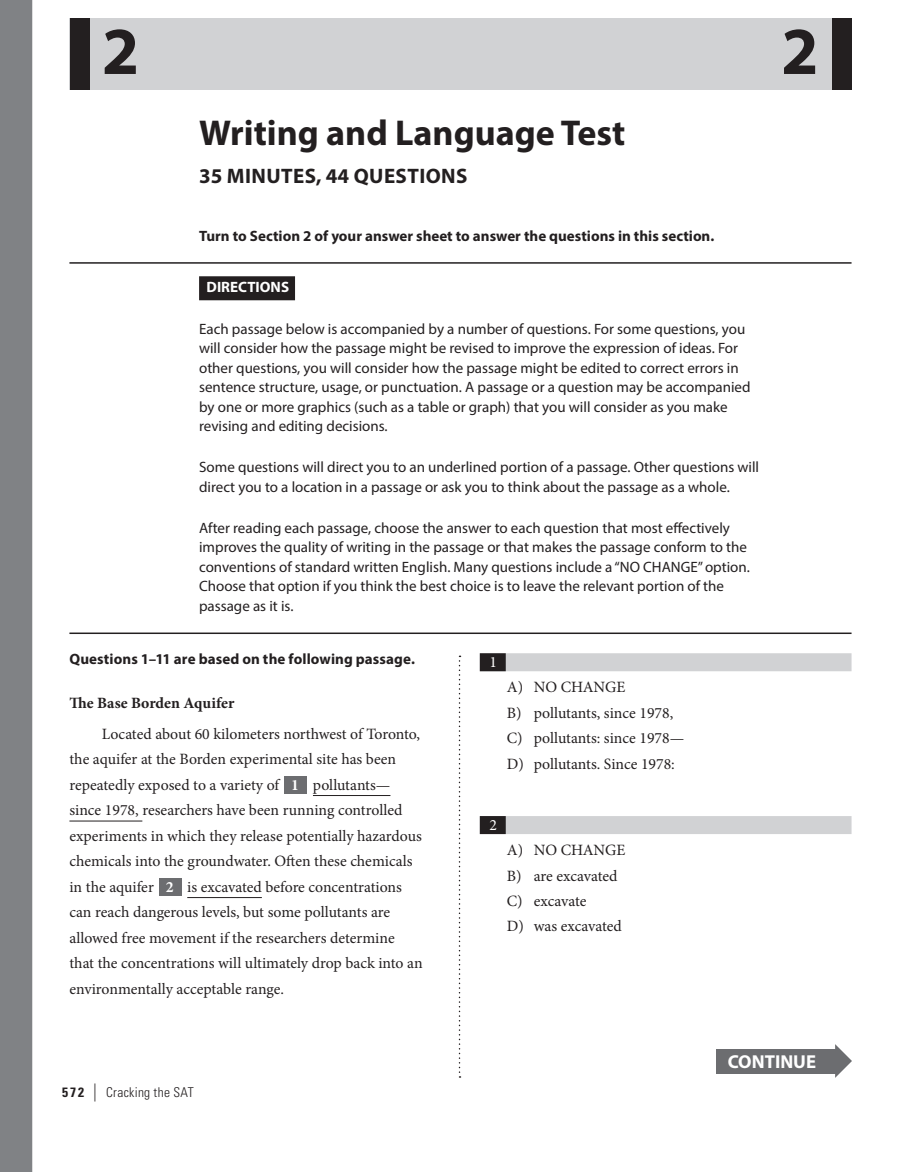
<style>
.page{position:relative;width:902px;height:1172px;background:#fff}
.page>*{position:absolute;margin:0;border:0;box-sizing:border-box;transform-origin:0 0}
.t1{font:700 67.5px "Myriad Pro";color:#231f20}
.reading_test{font:700 36px "Myriad Pro";color:#231f20}
.time{font:700 21px "Myriad Pro";letter-spacing:.02em;color:#231f20}
.t2{font:700 18.75px "Myriad";color:#fff}
.RSAT_2_Col_-_Eng_Pas{font:15.75px/25.5px "Minion Pro";color:#231f20}
.new_RSAT_answer{font:15.75px "Minion Pro";color:#231f20}
._2_col_eng_passage_h{font:700 15.75px "Minion Pro";color:#231f20}
.new_RSAT{font:15.75px "Minion Pro";color:#fff}
.t3{font:700 15.75px "Minion Pro";color:#fff}
._2_col_reading_passa{font:15px/19.5px "Myriad Pro";color:#231f20}
._2_col_reading_passa-2{font:700 15px "Myriad Pro";color:#231f20}
._2_col_eng_passage_q{font:700 15px "Myriad Pro";letter-spacing:.005em;color:#231f20}
.directions_box{font:700 15px "Myriad Pro";color:#fff}
.t4{font:300 condensed 13.5px "Univers LT Std";letter-spacing:.025em;color:#231f20}
.s1{font-weight:700}
.s2{font-weight:400;font-size:18px}
</style>
<div class="page">
<div style="left:69px;top:18px;width:782px;height:72px;background:#d1d2d4"></div>
<div style="left:70px;top:18px;width:19px;height:72px;background:#231f20"></div>
<div style="left:832px;top:18px;width:19px;height:72px;background:#231f20"></div>
<div style="left:716px;top:1049px;width:122px;height:24px;background:#6c6d70"></div>
<svg style="left:835px;top:1044px;width:17px;height:33px"></svg>
<svg style="left:459px;top:655px;width:1px;height:422px"></svg>
<div style="left:480px;top:653px;width:371px;height:18px;background:#d1d2d4"></div>
<div style="left:480px;top:653px;width:25px;height:18px;background:#231f20"></div>
<div style="left:480px;top:816px;width:371px;height:18px;background:#d1d2d4"></div>
<div style="left:480px;top:816px;width:25px;height:18px;background:#231f20"></div>
<hr style="left:313px;top:795px;width:77px;height:1px;background:#231f20">
<hr style="left:69px;top:820px;width:73px;height:1px;background:#231f20">
<hr style="left:187px;top:897px;width:75px;height:1px;background:#231f20">
<div style="left:284px;top:776px;width:23px;height:17px;background:#6c6d70"></div>
<div style="left:159px;top:878px;width:22px;height:17px;background:#6c6d70"></div>
<hr style="left:69px;top:262px;width:782px;height:2px;background:#231f20">
<div style="left:199px;top:276px;width:96px;height:24px;background:#231f20"></div>
<hr style="left:69px;top:632px;width:782px;height:2px;background:#231f20">
<div style="left:0;top:0;width:32px;height:1172px;background:#808285"></div>
<p class="t1" style="left:102px;top:7px;width:39px">2</p>
<p class="t1" style="left:781px;top:7px;width:39px">2</p>
<p class="reading_test" style="left:199px;top:109px;width:428px">Writing and Language Test</p>
<p class="time" style="left:199px;top:162px;width:270px">35 MINUTES, 44 QUESTIONS</p>
<p class="_2_col_reading_passa-2" style="left:199px;top:226px;width:516px">Turn to Section 2 of your answer sheet to answer the questions in this section.</p>
<p class="directions_box" style="left:206px;top:278px;width:84px">DIRECTIONS</p>
<p class="_2_col_reading_passa" style="left:199px;top:318px;width:553px">Each passage below is accompanied by a number of questions. For some questions, you will consider how the passage might be revised to improve the expression of ideas. For other questions, you will consider how the passage might be edited to correct errors in sentence structure, usage, or punctuation. A passage or a question may be accompanied by one or more graphics (such as a table or graph) that you will consider as you make revising and editing decisions.</p>
<p class="_2_col_reading_passa" style="left:199px;top:457px;width:561px">Some questions will direct you to an underlined portion of a passage. Other questions will direct you to a location in a passage or ask you to think about the passage as a whole.</p>
<p class="_2_col_reading_passa" style="left:199px;top:518px;width:552px">After reading each passage, choose the answer to each question that most effectively improves the quality of writing in the passage or that makes the passage conform to the conventions of standard written English. Many questions include a “NO CHANGE” option.<br>Choose that option if you think the best choice is to leave the relevant portion of the passage as it is.</p>
<p class="_2_col_eng_passage_q" style="left:69px;top:649px;width:347px">Questions 1–11 are based on the following passage.</p>
<p class="_2_col_eng_passage_h" style="left:69px;top:691px;width:166px">The Base Borden Aquifer</p>
<p class="RSAT_2_Col_-_Eng_Pas" style="left:69px;top:720px;width:352px;text-indent:32px">Located about 60 kilometers northwest of Toronto, the aquifer at the Borden experimental site has been repeatedly exposed to a variety of</p>
<p class="RSAT_2_Col_-_Eng_Pas" style="left:69px;top:771px;width:354px;text-indent:243px">pollutants— since 1978, researchers have been running controlled experiments in which they release potentially hazardous chemicals into the groundwater. Often these chemicals in the aquifer</p>
<p class="t3" style="left:291px;top:773px;width:9px">1</p>
<p class="RSAT_2_Col_-_Eng_Pas" style="left:69px;top:873px;width:355px;text-indent:118px">is excavated before concentrations can reach dangerous levels, but some pollutants are allowed free movement if the researchers determine that the concentrations will ultimately drop back into an environmentally acceptable range.</p>
<p class="t3" style="left:166px;top:875px;width:9px">2</p>
<p class="t4" style="left:62px;top:1084px;width:133px"><span class="s1">572</span> <span class="s2">|</span> Cracking the SAT</p>
<p class="new_RSAT" style="left:489px;top:651px;width:9px">1</p>
<p class="new_RSAT_answer" style="left:507px;top:677px;width:120px">A) NO CHANGE</p>
<p class="new_RSAT_answer" style="left:507px;top:702px;width:168px">B) pollutants, since 1978,</p>
<p class="new_RSAT_answer" style="left:507px;top:727px;width:179px">C) pollutants: since 1978—</p>
<p class="new_RSAT_answer" style="left:507px;top:753px;width:169px">D) pollutants. Since 1978:</p>
<p class="new_RSAT" style="left:489px;top:814px;width:9px">2</p>
<p class="new_RSAT_answer" style="left:507px;top:839px;width:120px">A) NO CHANGE</p>
<p class="new_RSAT_answer" style="left:507px;top:865px;width:112px">B) are excavated</p>
<p class="new_RSAT_answer" style="left:507px;top:890px;width:81px">C) excavate</p>
<p class="new_RSAT_answer" style="left:507px;top:915px;width:117px">D) was excavated</p>
<p class="t2" style="left:727px;top:1051px;width:90px">CONTINUE</p>
</div>
